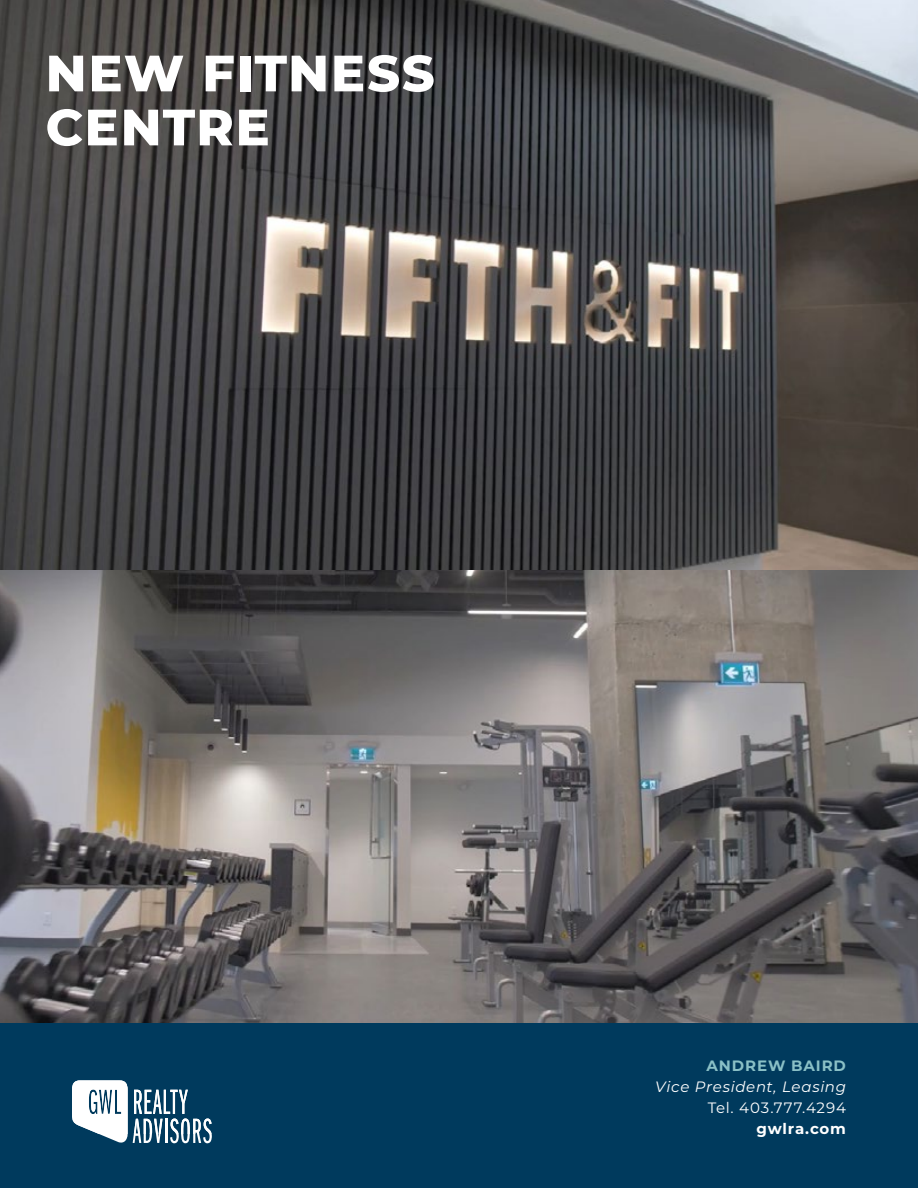
<style>
.page{position:relative;width:918px;height:1188px;background:#fff}
.page>*{position:absolute;margin:0;border:0;box-sizing:border-box;transform-origin:0 0}
.t1{font:800 51px/54px "Montserrat";letter-spacing:.03em;color:#fff}
.t2{font:italic 15px "Montserrat";letter-spacing:.045em;color:#fff}
.t3{font:15px "Montserrat";letter-spacing:.06em;color:#fff}
.t4{font:700 15px "Montserrat";letter-spacing:.06em;color:#8ac0c6}
.t5{font:700 15px "Montserrat";letter-spacing:.05em;color:#fff}
</style>
<div class="page">
<img style="left:0;top:0;width:918px;height:1023px">
<div style="left:0;top:1024px;width:918px;height:164px;background:#003a5d"></div>
<svg style="left:72px;top:1080px;width:140px;height:63px"></svg>
<h1 class="t1" style="left:46px;top:43px;width:391px">NEW FITNESS<br>CENTRE</h1>
<p class="t4" style="left:707px;top:1055px;width:141px">ANDREW BAIRD</p>
<p class="t2" style="left:655px;top:1076px;width:192px">Vice President, Leasing</p>
<p class="t3" style="left:708px;top:1097px;width:140px">Tel. 403.777.4294</p>
<p class="t5" style="left:756px;top:1118px;width:91px">gwlra.com</p>
</div>
